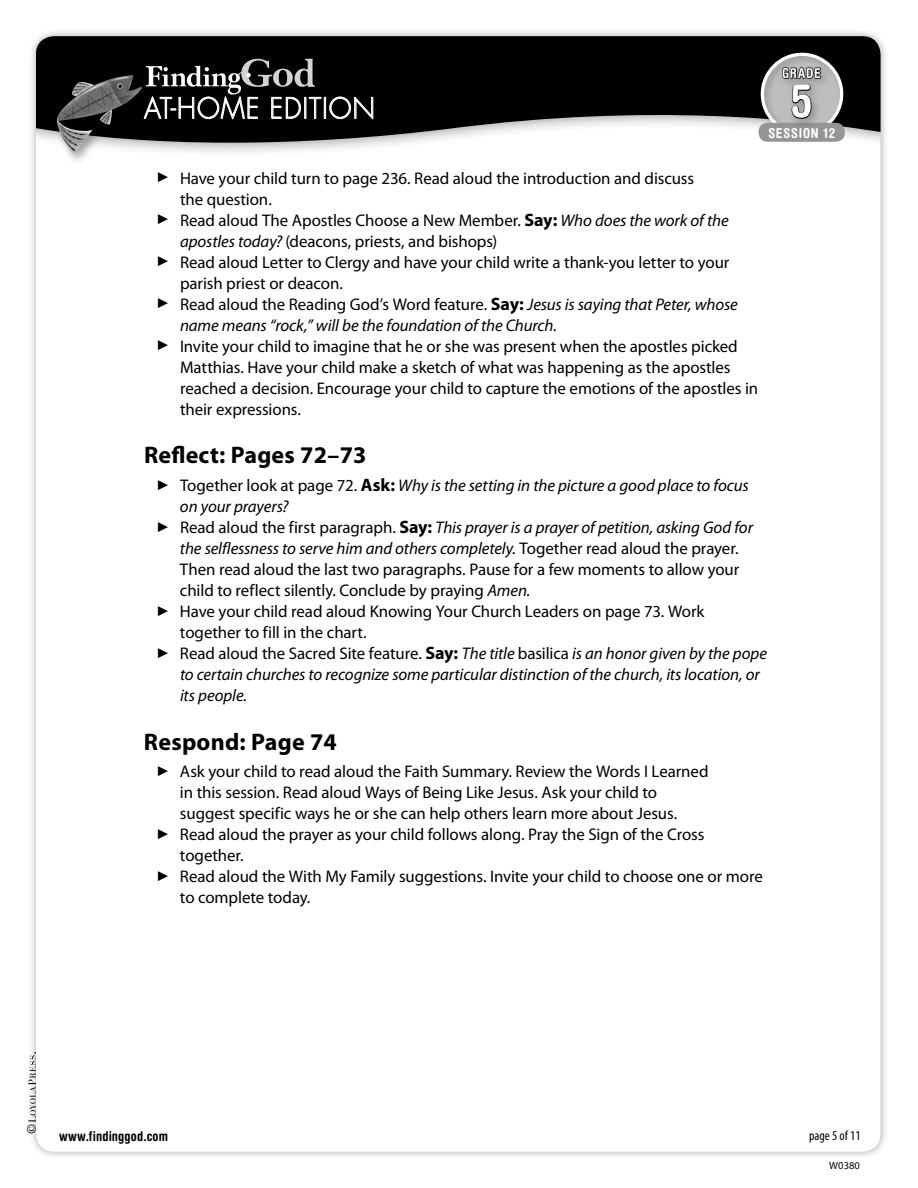
<style>
.page{position:relative;width:918px;height:1188px;background:#fff}
.page>*{position:absolute;margin:0;border:0;box-sizing:border-box;transform-origin:0 0}
.t1{font:700 condensed 46.2px "Helvetica Rounded LT Std";color:#fff}
.t2{font:300 27.9px "Futura Std";letter-spacing:.04em;color:#fff;scale:.95 1}
.t3{font:700 24px "Myriad Pro";letter-spacing:.01em;color:#000}
.t4{font:16.8px "Myriad Pro";letter-spacing:-.005em;color:#000}
.t5{font:italic 16.8px "Myriad Pro";letter-spacing:-.005em;color:#000}
.t6{font:700 condensed 13.65px "Helvetica Rounded LT Std";letter-spacing:.055em;color:#fff}
.t7{font:700 condensed 13.5px "Helvetica Rounded LT Std";letter-spacing:.02em;color:#000}
.t8{font:condensed 13.5px "Myriad Pro";letter-spacing:.005em;color:#000}
.t9{font:12px "Janson Text LT Std";color:#000}
.t10{font:10.5px "Myriad Pro";letter-spacing:.005em;color:#000}
.s1{font-weight:700;font-size:18px}
.s2{font-style:italic}
.s3{font-style:normal}
.s4{font-weight:700;font-style:normal;font-size:18px}
</style>
<div class="page">
<div style="left:28px;top:28px;width:861px;height:1132px;background:#000;opacity:.35"></div>
<div style="left:36px;top:36px;width:844px;height:1116px;background:#fff;border-radius:18px"></div>
<svg style="left:36px;top:36px;width:844px;height:116px;fill:#000"></svg>
<svg style="left:28px;top:1052px;width:8px;height:70px"></svg>
<div style="left:53px;top:71px;width:100px;height:95px;background:#000;opacity:.35"></div>
<img style="left:55px;top:75px;width:87px;height:80px">
<div style="left:138px;top:92px;width:246px;height:38px;background:#000"></div>
<div style="left:324px;top:97px;width:2px;height:22px;border:1px solid #fff"></div>
<svg style="left:329px;top:96px;width:44px;height:24px"></svg>
<svg style="left:144px;top:59px;width:177px;height:61px"></svg>
<div style="left:757px;top:49px;width:96px;height:96px;background:#000;opacity:.3"></div>
<div style="left:761px;top:53px;width:82px;height:82px;border:3px solid #fff;border-radius:50%"></div>
<div style="left:759px;top:123px;width:86px;height:19px;background:#939598;border-radius:9px"></div>
<div style="left:777px;top:62px;width:55px;height:67px;background:#000;opacity:.25"></div>
<svg style="left:781px;top:28px;width:41px;height:124px"></svg>
<h2 class="t2" style="left:144px;top:91px;width:245px">AT-HOME EDITION</h2>
<p class="t6" style="left:782px;top:65px;width:40px">Grade</p>
<h1 class="t1" style="left:790px;top:73px;width:24px">5</h1>
<p class="t6" style="left:768px;top:124px;width:68px">Session 12</p>
<p class="t4" style="left:157px;top:169px;width:538px">▶ Have your child turn to page 236. Read aloud the introduction and discuss</p>
<p class="t4" style="left:180px;top:190px;width:93px">the question.</p>
<p class="t4" style="left:157px;top:211px;width:573px">▶ Read aloud The Apostles Choose a New Member. <span class="s1">Say:</span> <span class="s2">Who does the work of the</span></p>
<p class="t4" style="left:180px;top:232px;width:319px"><span class="s2">apostles today?</span> (deacons, priests, and bishops)</p>
<p class="t4" style="left:157px;top:253px;width:573px">▶ Read aloud Letter to Clergy and have your child write a thank-you letter to your</p>
<p class="t4" style="left:180px;top:274px;width:164px">parish priest or deacon.</p>
<p class="t4" style="left:157px;top:295px;width:582px">▶ Read aloud the Reading God’s Word feature. <span class="s1">Say:</span> <span class="s2">Jesus is saying that Peter, whose</span></p>
<p class="t5" style="left:180px;top:316px;width:379px">name means “rock,” will be the foundation of the Church.</p>
<p class="t4" style="left:157px;top:337px;width:582px">▶ Invite your child to imagine that he or she was present when the apostles picked</p>
<p class="t4" style="left:180px;top:358px;width:552px">Matthias. Have your child make a sketch of what was happening as the apostles</p>
<p class="t4" style="left:180px;top:379px;width:580px">reached a decision. Encourage your child to capture the emotions of the apostles in</p>
<p class="t4" style="left:180px;top:400px;width:123px">their expressions.</p>
<h3 class="t3" style="left:144px;top:442px;width:224px">Reflect: Pages 72–73</h3>
<p class="t5" style="left:157px;top:476px;width:593px">▶ <span class="s3">Together look at page 72.</span> <span class="s4">Ask:</span> Why is the setting in the picture a good place to focus</p>
<p class="t5" style="left:180px;top:497px;width:110px">on your prayers?</p>
<p class="t5" style="left:157px;top:518px;width:597px">▶ <span class="s3">Read aloud the first paragraph.</span> <span class="s4">Say:</span> This prayer is a prayer of petition, asking God for</p>
<p class="t5" style="left:180px;top:539px;width:560px">the selflessness to serve him and others completely. <span class="s3">Together read aloud the prayer.</span></p>
<p class="t4" style="left:180px;top:560px;width:561px">Then read aloud the last two paragraphs. Pause for a few moments to allow your</p>
<p class="t4" style="left:180px;top:581px;width:352px">child to reflect silently. Conclude by praying <span class="s2">Amen.</span></p>
<p class="t4" style="left:157px;top:602px;width:548px">▶ Have your child read aloud Knowing Your Church Leaders on page 73. Work</p>
<p class="t4" style="left:180px;top:623px;width:188px">together to fill in the chart.</p>
<p class="t4" style="left:157px;top:644px;width:611px">▶ Read aloud the Sacred Site feature. <span class="s1">Say:</span> <span class="s2">The title</span> basilica <span class="s2">is an honor given by the pope</span></p>
<p class="t5" style="left:180px;top:665px;width:581px">to certain churches to recognize some particular distinction of the church, its location, or</p>
<p class="t5" style="left:180px;top:686px;width:69px">its people.</p>
<h3 class="t3" style="left:144px;top:728px;width:194px">Respond: Page 74</h3>
<p class="t4" style="left:157px;top:763px;width:553px">▶ Ask your child to read aloud the Faith Summary. Review the Words I Learned</p>
<p class="t4" style="left:180px;top:784px;width:479px">in this session. Read aloud Ways of Being Like Jesus. Ask your child to</p>
<p class="t4" style="left:180px;top:805px;width:499px">suggest specific ways he or she can help others learn more about Jesus.</p>
<p class="t4" style="left:157px;top:826px;width:548px">▶ Read aloud the prayer as your child follows along. Pray the Sign of the Cross</p>
<p class="t4" style="left:180px;top:847px;width:65px">together.</p>
<p class="t4" style="left:157px;top:868px;width:607px">▶ Read aloud the With My Family suggestions. Invite your child to choose one or more</p>
<p class="t4" style="left:180px;top:889px;width:132px">to complete today.</p>
<p class="t9" style="left:24px;top:1134px;width:12px;rotate:-90deg">©</p>
<p class="t7" style="left:59px;top:1128px;width:110px">www.findinggod.com</p>
<p class="t8" style="left:809px;top:1128px;width:53px">page 5 of 11</p>
<p class="t10" style="left:829px;top:1160px;width:32px">W0380</p>
</div>
